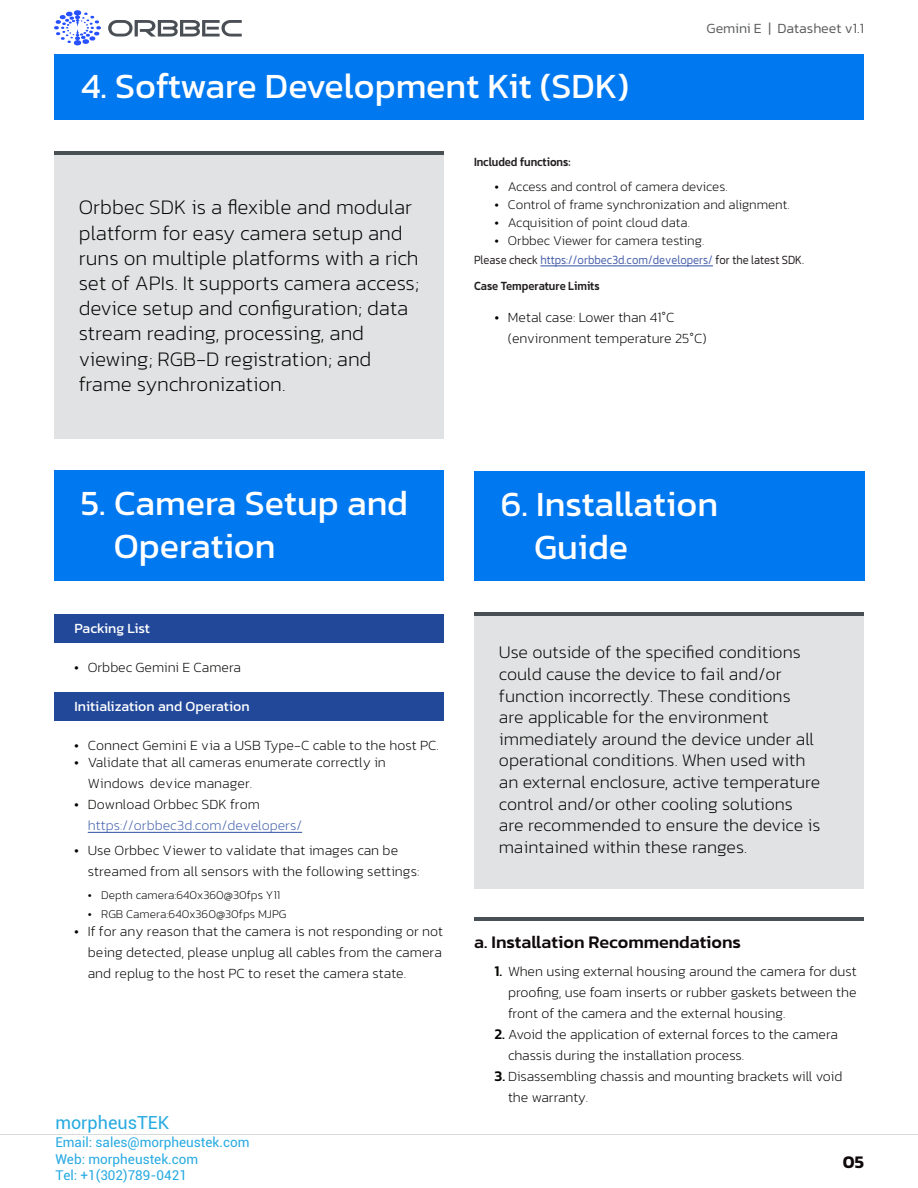
<style>
.page{position:relative;width:918px;height:1188px;background:#fff}
.page>*{position:absolute;margin:0;border:0;box-sizing:border-box;transform-origin:0 0}
.t1{font:36px "Kanit";color:#fff}
.t2{font:200 21px/25.2px "Kanit";color:#040503}
.t3{font:200 18px/21.6px "Kanit";color:#040503}
.t4{font:500 18px "Kanit";color:#0f090c}
.t5{font:18px "Roboto";color:#27aae1}
.t6{font:600 18px "Kanit";color:#0f090c}
.t7{font:200 14.25px/21px "Kanit";color:#040503}
.t8{font:200 14.25px/21px "Kanit";color:#4160ac}
.t9{font:14.25px "Kanit";color:#fff}
.t10{font:300 14.25px "Kanit";color:#5d5f5e}
.t11{font:200 13.5px "Kanit";color:#040503}
.t12{font:13.5px/16.2px "Roboto";color:#27aae1}
.t13{font:300 12.75px/26.5px "Kanit";color:#475fab;scale:.88 1}
.t14{font:500 12.75px "Kanit";color:#231f20;scale:.88 1}
.t15{font:200 12px "Kanit";color:#040503}
.s1{color:#231f20}
.s2{font-weight:500;color:#231f20}
.s3{color:#040503}
.s4{font-weight:500;font-size:15px}
</style>
<div class="page">
<div style="left:54px;top:54px;width:810px;height:66px;background:#0078f0"></div>
<svg style="left:108px;top:20px;width:134px;height:17px"></svg>
<svg style="left:54px;top:10px;width:47px;height:35px"></svg>
<div style="left:54px;top:152px;width:390px;height:287px;background:#e0e2e3"></div>
<hr style="left:54px;top:152px;width:390px;height:3px;background:#495054">
<div style="left:54px;top:614px;width:390px;height:29px;background:#22489a"></div>
<div style="left:54px;top:692px;width:390px;height:29px;background:#22489a"></div>
<hr style="left:0;top:1134px;width:918px;height:1px;background:#d9d9d9">
<div style="left:54px;top:471px;width:390px;height:110px;background:#0078f0"></div>
<div style="left:474px;top:472px;width:390px;height:109px;background:#0078f0"></div>
<div style="left:474px;top:613px;width:390px;height:276px;background:#e0e2e3"></div>
<hr style="left:474px;top:613px;width:390px;height:3px;background:#495055">
<hr style="left:474px;top:918px;width:390px;height:3px;background:#495055">
<hr style="left:540px;top:266px;width:173px;height:1px;background:#475fab">
<hr style="left:88px;top:832px;width:214px;height:1px;background:#4160ac">
<p class="t1" style="left:81px;top:60px;width:550px">4. Software Development Kit (SDK)</p>
<p class="t10" style="left:707px;top:18px;width:159px">Gemini E | Datasheet v1.1</p>
<p class="t2" style="left:79px;top:195px;width:342px">Orbbec SDK is a flexible and modular platform for easy camera setup and runs on multiple platforms with a rich set of APIs. It supports camera access; device setup and configuration; data stream reading, processing, and viewing; RGB-D registration; and frame synchronization.</p>
<p class="t14" style="left:474px;top:152px;width:111px">Included functions:</p>
<p class="t11" style="left:494px;top:178px;width:235px">• Access and control of camera devices.</p>
<p class="t11" style="left:494px;top:196px;width:297px">• Control of frame synchronization and alignment.</p>
<p class="t11" style="left:494px;top:214px;width:197px">• Acquisition of point cloud data.</p>
<p class="t11" style="left:494px;top:232px;width:211px">• Orbbec Viewer for camera testing.</p>
<p class="t13" style="left:474px;top:246px;width:376px"><span class="s1">Please check</span> https://orbbec3d.com/developers/ <span class="s1">for the latest SDK.<br></span><span class="s2">Case Temperature Limits</span></p>
<p class="t7" style="left:508px;top:306px;width:200px;text-indent:-14px">• Metal case: Lower than 41°C (environment temperature 25°C)</p>
<p class="t1" style="left:81px;top:477px;width:329px">5. Camera Setup and</p>
<p class="t1" style="left:114px;top:520px;width:163px">Operation</p>
<p class="t9" style="left:75px;top:618px;width:77px">Packing List</p>
<p class="t7" style="left:74px;top:657px;width:168px">• Orbbec Gemini E Camera</p>
<p class="t9" style="left:75px;top:696px;width:177px">Initialization and Operation</p>
<p class="t7" style="left:74px;top:735px;width:366px">• Connect Gemini E via a USB Type-C cable to the host PC.</p>
<p class="t7" style="left:88px;top:752px;width:300px;text-indent:-14px">• Validate that all cameras enumerate correctly in<br>Windows device manager.</p>
<p class="t8" style="left:88px;top:794px;width:216px;text-indent:-14px"><span class="s3">• Download Orbbec SDK from </span>https://orbbec3d.com/developers/</p>
<p class="t7" style="left:88px;top:839px;width:333px;text-indent:-14px">• Use Orbbec Viewer to validate that images can be streamed from all sensors with the following settings:</p>
<p class="t15" style="left:88px;top:887px;width:194px">• Depth camera:640x360@30fps Y11</p>
<p class="t15" style="left:88px;top:906px;width:200px">• RGB Camera:640x360@30fps MJPG</p>
<p class="t7" style="left:88px;top:921px;width:357px;text-align:justify;text-indent:-14px">• If for any reason that the camera is not responding or not being detected, please unplug all cables from the camera and replug to the host PC to reset the camera state.</p>
<p class="t5" style="left:55px;top:1110px;width:115px">morpheusTEK</p>
<p class="t12" style="left:55px;top:1134px;width:196px">Email: sales@morpheustek.com<br>Web: morpheustek.com<br>Tel: +1(302)789-0421</p>
<p class="t1" style="left:501px;top:477px;width:219px">6. Installation</p>
<p class="t1" style="left:534px;top:521px;width:96px">Guide</p>
<p class="t3" style="left:499px;top:642px;width:323px">Use outside of the specified conditions could cause the device to fail and/or function incorrectly. These conditions<br>are applicable for the environment immediately around the device under all operational conditions. When used with an external enclosure, active temperature control and/or other cooling solutions are recommended to ensure the device is maintained within these ranges.</p>
<p class="t4" style="left:474px;top:929px;width:268px">a. Installation Recommendations</p>
<p class="t7" style="left:508px;top:961px;width:350px;text-align:justify;text-indent:-14px"><span class="s4">1.</span> When using external housing around the camera for dust proofing, use foam inserts or rubber gaskets between the front of the camera and the external housing.</p>
<p class="t7" style="left:508px;top:1024px;width:331px;text-indent:-14px"><span class="s4">2.</span> Avoid the application of external forces to the camera chassis during the installation process.</p>
<p class="t7" style="left:508px;top:1066px;width:336px;text-indent:-14px"><span class="s4">3.</span> Disassembling chassis and mounting brackets will void the warranty.</p>
<p class="t6" style="left:843px;top:1148px;width:23px">05</p>
</div>
